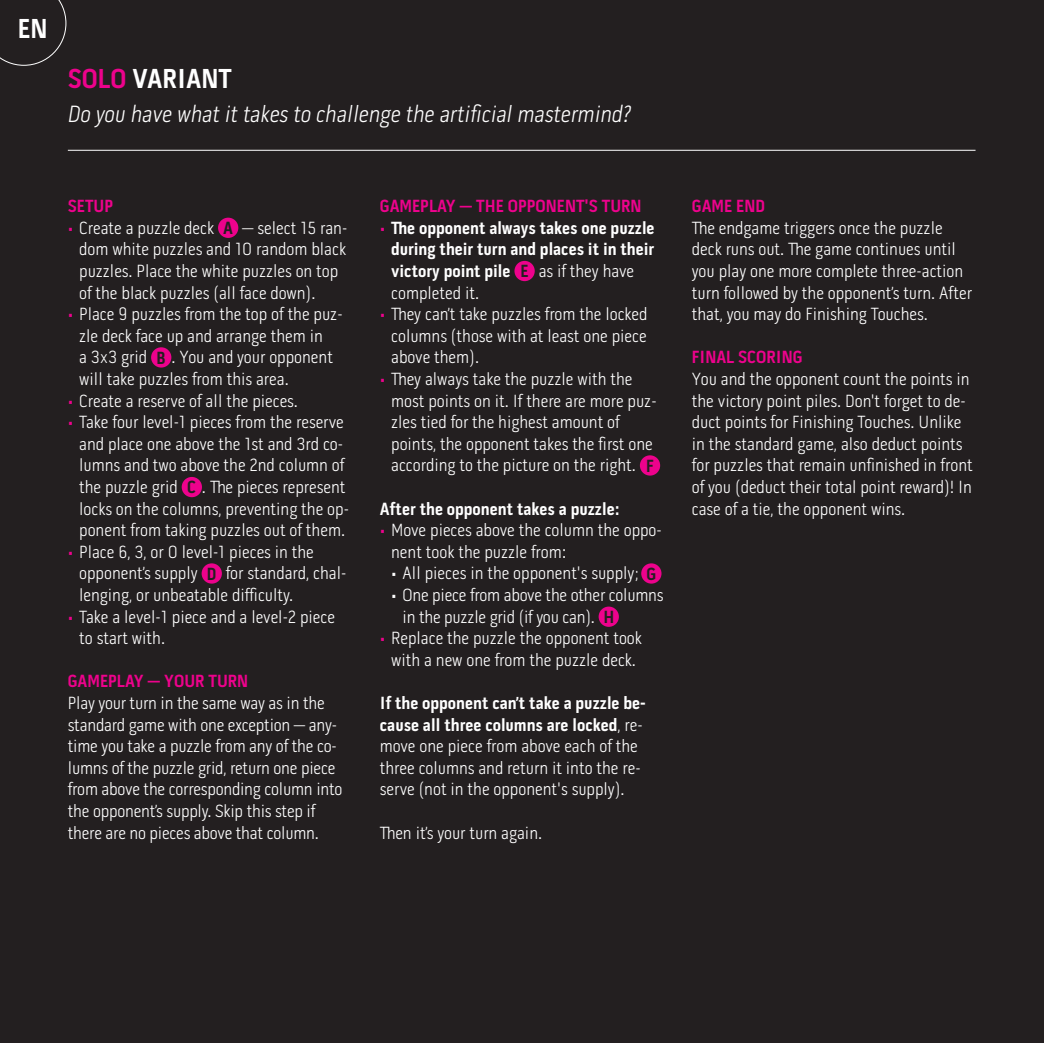
<style>
.page{position:relative;width:1044px;height:1043px;background:#fff}
.page>*{position:absolute;margin:0;border:0;box-sizing:border-box;transform-origin:0 0}
.t1{font:700 28px "Pill Gothic 300 mg";color:#fff}
.t2{font:24px "Pill Gothic 300 mg Light Obq";color:#fff}
.t3{font:300 18px/21.6px "Pill Gothic 300 mg";color:#fff}
.t4{font:700 18px/21.6px "Pill Gothic 300 mg";color:#fff}
.t5{font:700 18px "Pill Gothic 300 mg";color:#ed028c}
.s1{color:#ed028c}
.s2{font-weight:700;color:#231f20}
.s3{font-weight:300;color:#ed028c}
.s4{color:#231f20}
.s5{font-weight:300}
.s6{font-weight:700}
</style>
<div class="page">
<div style="left:0;top:0;width:1043px;height:1043px;background:#231f20"></div>
<hr style="left:1043px;top:0;width:1px;height:1043px;background:#231f20">
<hr style="left:68px;top:150px;width:907px;height:1px;background:#fff">
<div style="left:218px;top:218px;width:20px;height:20px;background:#ed028c;border-radius:50%"></div>
<div style="left:151px;top:347px;width:20px;height:20px;background:#ed028c;border-radius:50%"></div>
<div style="left:182px;top:477px;width:20px;height:20px;background:#ed028c;border-radius:50%"></div>
<div style="left:201px;top:563px;width:21px;height:20px;background:#ed028c;border-radius:50%"></div>
<div style="left:514px;top:261px;width:20px;height:20px;background:#ed028c;border-radius:50%"></div>
<div style="left:639px;top:455px;width:21px;height:20px;background:#ed028c;border-radius:50%"></div>
<div style="left:641px;top:563px;width:20px;height:20px;background:#ed028c;border-radius:50%"></div>
<div style="left:598px;top:606px;width:20px;height:21px;background:#ed028c;border-radius:50%"></div>
<svg style="left:0;top:0;width:66px;height:66px"></svg>
<h1 class="t1" style="left:18px;top:17px;width:31px">EN</h1>
<h1 class="t1" style="left:68px;top:67px;width:165px"><span class="s1">SOLO</span> VARIANT</h1>
<h2 class="t2" style="left:68px;top:100px;width:564px">Do you have what it takes to challenge the artificial mastermind?</h2>
<p class="t5" style="left:68px;top:198px;width:47px">SETUP</p>
<p class="t3" style="left:79px;top:217px;width:269px;text-indent:-11px"><span class="s1">•</span> Create a puzzle deck <span class="s2">A</span> — select 15 ran&shy;dom white puzzles and 10 random black puzzles. Place the white puzzles on top of the black puzzles (all face down).</p>
<p class="t3" style="left:79px;top:303px;width:265px;text-indent:-11px"><span class="s1">•</span> Place 9 puzzles from the top of the puz&shy;zle deck face up and arrange them in<br>a 3×3 grid <span class="s2">B</span> . You and your opponent will take puzzles from this area.</p>
<p class="t3" style="left:68px;top:390px;width:232px"><span class="s1">•</span> Create a reserve of all the pieces.</p>
<p class="t3" style="left:79px;top:411px;width:271px;text-indent:-11px"><span class="s1">•</span> Take four level-1 pieces from the reserve and place one above the 1st and 3rd co&shy;lumns and two above the 2nd column of the puzzle grid <span class="s2">C</span> . The pieces represent locks on the columns, preventing the op&shy;ponent from taking puzzles out of them.</p>
<p class="t3" style="left:79px;top:541px;width:268px;text-indent:-11px"><span class="s1">•</span> Place 6, 3, or 0 level-1 pieces in the opponent’s supply <span class="s2">D</span> for standard, chal&shy;lenging, or unbeatable difficulty.</p>
<p class="t3" style="left:79px;top:606px;width:257px;text-indent:-11px"><span class="s1">•</span> Take a level-1 piece and a level-2 piece to start with.</p>
<p class="t5" style="left:68px;top:674px;width:182px">GAMEPLAY — YOUR TURN</p>
<p class="t3" style="left:68px;top:692px;width:276px">Play your turn in the same way as in the standard game with one exception — any&shy;time you take a puzzle from any of the co&shy;lumns of the puzzle grid, return one piece from above the corresponding column into the opponent’s supply. Skip this step if there are no pieces above that column.</p>
<p class="t5" style="left:380px;top:198px;width:263px">GAMEPLAY — THE OPPONENT'S TURN</p>
<p class="t4" style="left:391px;top:218px;width:265px;text-indent:-11px"><span class="s3">•</span> The opponent always takes one puzzle during their turn and places it in their victory point pile <span class="s4">E</span> <span class="s5">as if they have completed it.</span></p>
<p class="t3" style="left:391px;top:303px;width:258px;text-align:justify;text-indent:-11px"><span class="s1">•</span> They can’t take puzzles from the locked columns (those with at least one piece above them).</p>
<p class="t3" style="left:391px;top:368px;width:267px;text-indent:-11px"><span class="s1">•</span> They always take the puzzle with the most points on it. If there are more puz&shy;zles tied for the highest amount of points, the opponent takes the first one according to the picture on the right. <span class="s2">F</span></p>
<p class="t4" style="left:380px;top:499px;width:241px">After the opponent takes a puzzle:</p>
<p class="t3" style="left:391px;top:519px;width:272px;text-indent:-11px"><span class="s1">•</span> Move pieces above the column the oppo&shy;nent took the puzzle from:</p>
<p class="t3" style="left:391px;top:562px;width:266px">• All pieces in the opponent's supply; <span class="s2">G</span></p>
<p class="t3" style="left:402px;top:584px;width:262px;text-indent:-11px">• One piece from above the other columns in the puzzle grid (if you can). <span class="s2">H</span></p>
<p class="t3" style="left:380px;top:627px;width:263px;text-align:center"><span class="s1">•</span> Replace the puzzle the opponent took with a new one from the puzzle deck.</p>
<p class="t3" style="left:380px;top:692px;width:267px"><span class="s6">If the opponent can’t take a puzzle be&shy;cause all three columns are locked</span>, re&shy;move one piece from above each of the three columns and return it into the re&shy;serve (not in the opponent's supply).</p>
<p class="t3" style="left:380px;top:822px;width:164px">Then it’s your turn again.</p>
<p class="t5" style="left:691px;top:198px;width:75px">GAME END</p>
<p class="t3" style="left:691px;top:217px;width:281px">The endgame triggers once the puzzle deck runs out. The game continues until you play one more complete three-action turn followed by the opponent’s turn. After that, you may do Finishing Touches.</p>
<p class="t5" style="left:691px;top:350px;width:112px">FINAL SCORING</p>
<p class="t3" style="left:691px;top:368px;width:282px">You and the opponent count the points in the victory point piles. Don't forget to de&shy;duct points for Finishing Touches. Unlike in the standard game, also deduct points for puzzles that remain unfinished in front of you (deduct their total point reward)! In case of a tie, the opponent wins.</p>
</div>
